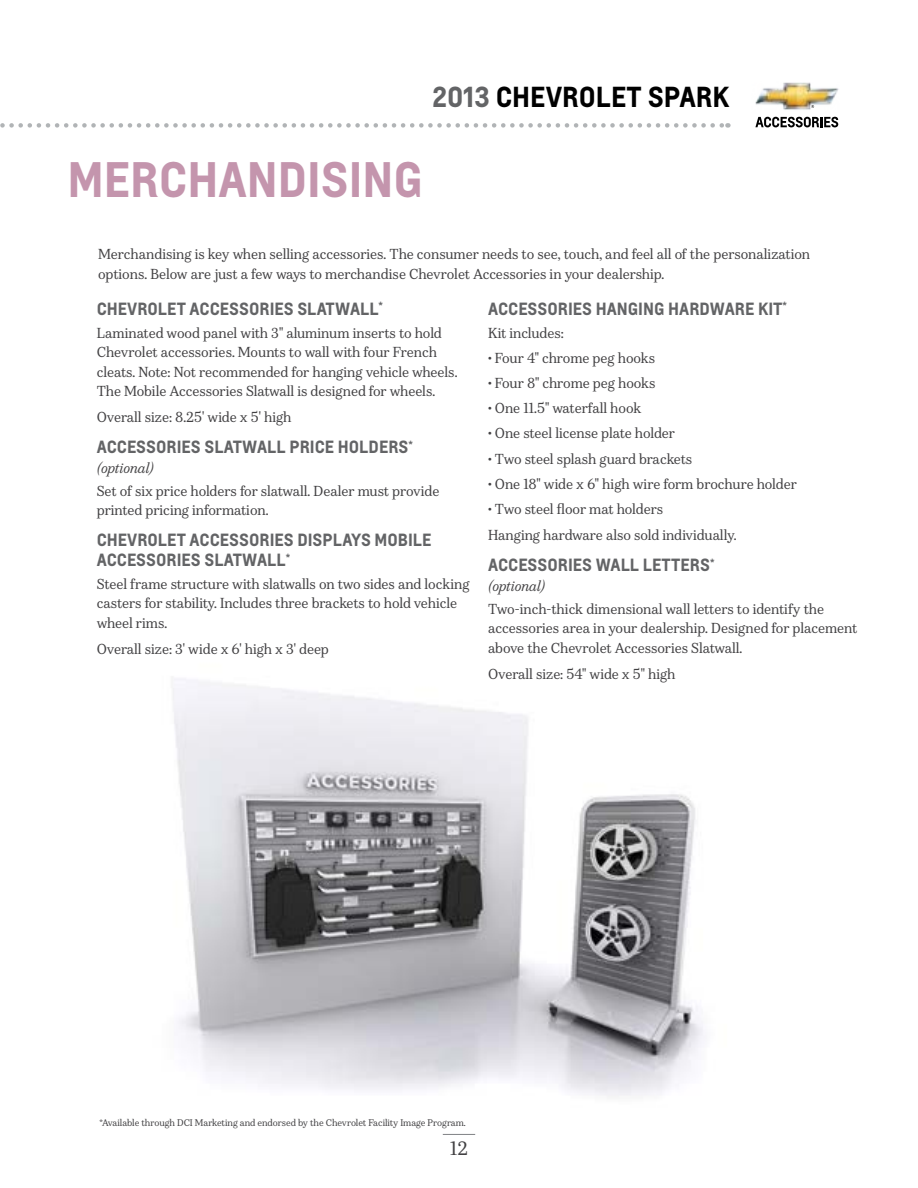
<style>
.page{position:relative;width:918px;height:1188px;background:#fff}
.page>*{position:absolute;margin:0;border:0;box-sizing:border-box;transform-origin:0 0}
.t1{font:700 46.5px "Louis";color:#c495ad}
.t2{font:700 27px "Louis";color:#000}
.t3{font:18px "Durant";color:#414042}
.t4{font:700 16.5px/19.5px "Louis";color:#636466}
.t5{font:13.5px/19.5px "Durant";letter-spacing:-.005em;color:#414042}
.t6{font:italic 13.5px "Durant";letter-spacing:-.01em;color:#414042}
.t7{font:9px "Durant";letter-spacing:-.005em;color:#414042}
.s1{color:#636466}
</style>
<div class="page">
<img style="left:755px;top:82px;width:84px;height:28px">
<svg style="left:755px;top:117px;width:83px;height:10px"></svg>
<svg style="left:0;top:123px;width:728px;height:5px"></svg>
<hr style="left:443px;top:1134px;width:32px;height:1px;background:#808285">
<img style="left:173px;top:679px;width:532px;height:418px">
<h2 class="t2" style="left:432px;top:79px;width:299px"><span class="s1">2013</span> CHEVROLET SPARK</h2>
<h1 class="t1" style="left:68px;top:148px;width:231px">MERCHANDISI</h1>
<h1 class="t1" style="left:362px;top:148px;width:56px">NG</h1>
<p class="t5" style="left:98px;top:244px;width:713px">Merchandising is key when selling accessories. The consumer needs to see, touch, and feel all of the personalization options. Below are just a few ways to merchandise Chevrolet Accessories in your dealership.</p>
<p class="t4" style="left:97px;top:299px;width:288px">CHEVROLET ACC ESSORIES SLATWALL<sup>*</sup></p>
<p class="t5" style="left:97px;top:323px;width:362px">Laminated wood panel with 3" aluminum inserts to hold Chevrolet accessories. Mounts to wall with four French cleats. Note: Not recommended for hanging vehicle wheels.<br>The Mobile Accessories Slatwall is designed for wheels.</p>
<p class="t5" style="left:97px;top:407px;width:196px">Overall size: 8.25' wide x 5' high</p>
<p class="t4" style="left:97px;top:437px;width:318px">ACCESSORIES SLATWALL PRICE HOLDERS<sup>*</sup></p>
<p class="t6" style="left:97px;top:459px;width:58px">(optional)</p>
<p class="t5" style="left:97px;top:481px;width:344px">Set of six price holders for slatwall. Dealer must provide printed pricing information.</p>
<p class="t4" style="left:97px;top:531px;width:336px">CHEVROLET ACCESSORIES DISPLAYS MOBI LE<br>ACC ESSORIES SLATWALL<sup>*</sup></p>
<p class="t5" style="left:97px;top:574px;width:374px">Steel frame structure with slatwalls on two sides and locking casters for stability. Includes three brackets to hold vehicle wheel rims.</p>
<p class="t5" style="left:97px;top:639px;width:234px">Overall size: 3' wide x 6' high x 3' deep</p>
<p class="t4" style="left:488px;top:299px;width:301px">ACCESSORIES HANGI NG HARDWARE KIT<sup>*</sup></p>
<p class="t5" style="left:488px;top:323px;width:77px">Kit includes:</p>
<p class="t5" style="left:488px;top:348px;width:169px">• Four 4" chrome peg hooks</p>
<p class="t5" style="left:488px;top:373px;width:169px">• Four 8" chrome peg hooks</p>
<p class="t5" style="left:488px;top:398px;width:155px">• One 11.5" waterfall hook</p>
<p class="t5" style="left:488px;top:424px;width:188px">• One steel license plate holder</p>
<p class="t5" style="left:488px;top:449px;width:206px">• Two steel splash guard brackets</p>
<p class="t5" style="left:488px;top:474px;width:310px">• One 18" wide x 6" high wire form brochure holder</p>
<p class="t5" style="left:488px;top:496px;width:250px;line-height:26px">• Two steel floor mat holders<br>Hanging hardware also sold individually.</p>
<p class="t4" style="left:488px;top:556px;width:228px">ACCESSORIES WALL LETTERS<sup>*</sup></p>
<p class="t6" style="left:488px;top:577px;width:58px">(optional)</p>
<p class="t5" style="left:488px;top:599px;width:371px">Two-inch-thick dimensional wall letters to identify the accessories area in your dealership. Designed for placement above the Chevrolet Accessories Slatwall.</p>
<p class="t5" style="left:488px;top:664px;width:189px">Overall size: 54" wide x 5" high</p>
<p class="t7" style="left:99px;top:1116px;width:368px">*Available through DCI Marketing and endorsed by the Chevrolet Facility Image Program.</p>
<h3 class="t3" style="left:450px;top:1137px;width:19px">12</h3>
</div>
